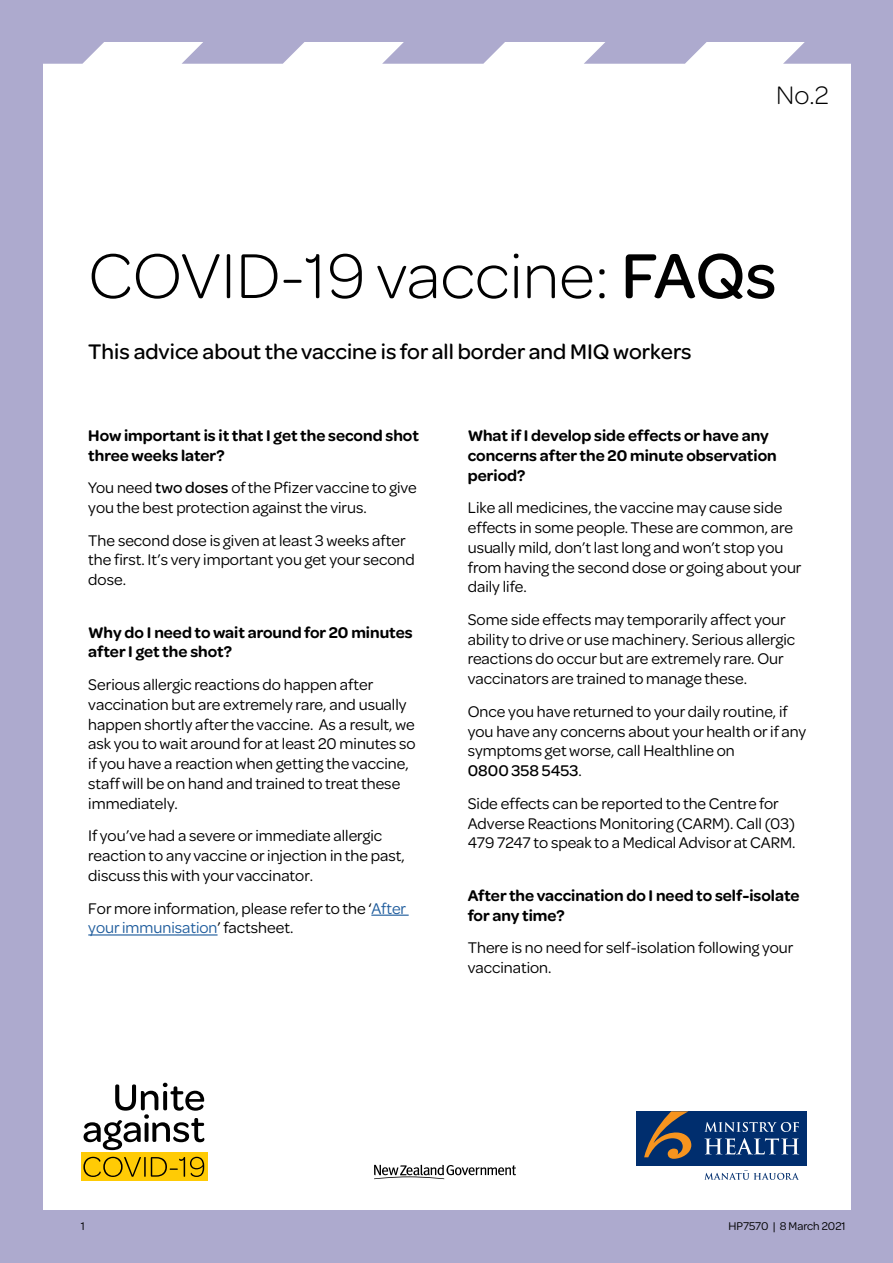
<style>
.page{position:relative;width:893px;height:1263px;background:#adaace}
.page>*{position:absolute;margin:0;border:0;box-sizing:border-box;transform-origin:0 0}
.Main_head{font:300 67.5px "Omnes";color:#000}
.Body_Subhead{font:300 27px "Omnes";color:#000}
.Body_Subhead-2{font:500 22.5px "Omnes";color:#000}
.Body_text{font:16.5px/19.8px "Omnes";color:#000}
.Body_text-2{font:600 16.5px/19.8px "Omnes";color:#000}
.t1{font:12px "Omnes";color:#000}
.s1{font-weight:500}
.s2{color:#215e9e}
</style>
<div class="page">
<div style="left:43px;top:43px;width:807px;height:1167px;background:#fff"></div>
<svg style="left:43px;top:42px;width:482px;height:22px"></svg>
<svg style="left:584px;top:42px;width:143px;height:22px"></svg>
<svg style="left:783px;top:42px;width:68px;height:22px"></svg>
<div style="left:81px;top:1153px;width:126px;height:28px;background:#ffcb05"></div>
<svg style="left:83px;top:1156px;width:121px;height:21px"></svg>
<svg style="left:84px;top:1083px;width:120px;height:67px"></svg>
<svg style="left:374px;top:1165px;width:142px;height:14px"></svg>
<div style="left:637px;top:1111px;width:170px;height:55px;background:#002e6e"></div>
<svg style="left:704px;top:1122px;width:95px;height:10px"></svg>
<svg style="left:704px;top:1138px;width:95px;height:16px"></svg>
<svg style="left:704px;top:1170px;width:95px;height:10px"></svg>
<svg style="left:644px;top:1111px;width:47px;height:48px"></svg>
<hr style="left:371px;top:914px;width:38px;height:2px;background:#215e9e">
<hr style="left:88px;top:934px;width:130px;height:1px;background:#215e9e">
<p class="Body_Subhead" style="left:776px;top:77px;width:54px">No.2</p>
<p class="Main_head" style="left:88px;top:231px;width:690px">COVID-19 vaccine: <span class="s1">FAQs</span></p>
<p class="Body_Subhead-2" style="left:88px;top:336px;width:605px">This advice about the vaccine is for all border and MIQ workers</p>
<p class="Body_text-2" style="left:88px;top:424px;width:332px">How important is it that I get the second shot three weeks later?</p>
<p class="Body_text" style="left:88px;top:477px;width:330px">You need <span class="s1">two doses</span> of the Pfizer vaccine to give you the best protection against the virus.</p>
<p class="Body_text" style="left:88px;top:529px;width:328px">The second dose is given at least 3 weeks after the first. It’s very important you get your second dose.</p>
<p class="Body_text-2" style="left:88px;top:621px;width:326px">Why do I need to wait around for 20 minutes after I get the shot?</p>
<p class="Body_text" style="left:88px;top:674px;width:329px">Serious allergic reactions do happen after vaccination but are extremely rare, and usually happen shortly after the vaccine. As a result, we ask you to wait around for at least 20 minutes so if you have a reaction when getting the vaccine, staff will be on hand and trained to treat these immediately.</p>
<p class="Body_text" style="left:88px;top:825px;width:318px">If you’ve had a severe or immediate allergic reaction to any vaccine or injection in the past, discuss this with your vaccinator.</p>
<p class="Body_text" style="left:88px;top:897px;width:319px">For more information, please refer to the ‘<span class="s2">After your immunisation</span>’ factsheet.</p>
<p class="Body_text-2" style="left:468px;top:424px;width:311px">What if I develop side effects or have any concerns after the 20 minute observation period?</p>
<p class="Body_text" style="left:468px;top:497px;width:335px">Like all medicines, the vaccine may cause side effects in some people. These are common, are usually mild, don’t last long and won’t stop you from having the second dose or going about your daily life.</p>
<p class="Body_text" style="left:468px;top:608px;width:329px">Some side effects may temporarily affect your ability to drive or use machinery. Serious allergic reactions do occur but are extremely rare. Our vaccinators are trained to manage these.</p>
<p class="Body_text" style="left:468px;top:700px;width:340px">Once you have returned to your daily routine, if you have any concerns about your health or if any symptoms get worse, call Healthline on<br><span class="s1">0800 358 5453</span>.</p>
<p class="Body_text" style="left:468px;top:792px;width:329px">Side effects can be reported to the Centre for<br>Adverse Reactions Monitoring (CARM). Call (03)<br>479 7247 to speak to a Medical Advisor at CARM.</p>
<p class="Body_text-2" style="left:468px;top:884px;width:333px">After the vaccination do I need to self-isolate for any time?</p>
<p class="Body_text" style="left:468px;top:937px;width:327px">There is no need for self-isolation following your vaccination.</p>
<p class="t1" style="left:81px;top:1218px;width:6px">1</p>
<p class="t1" style="left:728px;top:1218px;width:119px">HP7570 | 8 March 2021</p>
</div>
